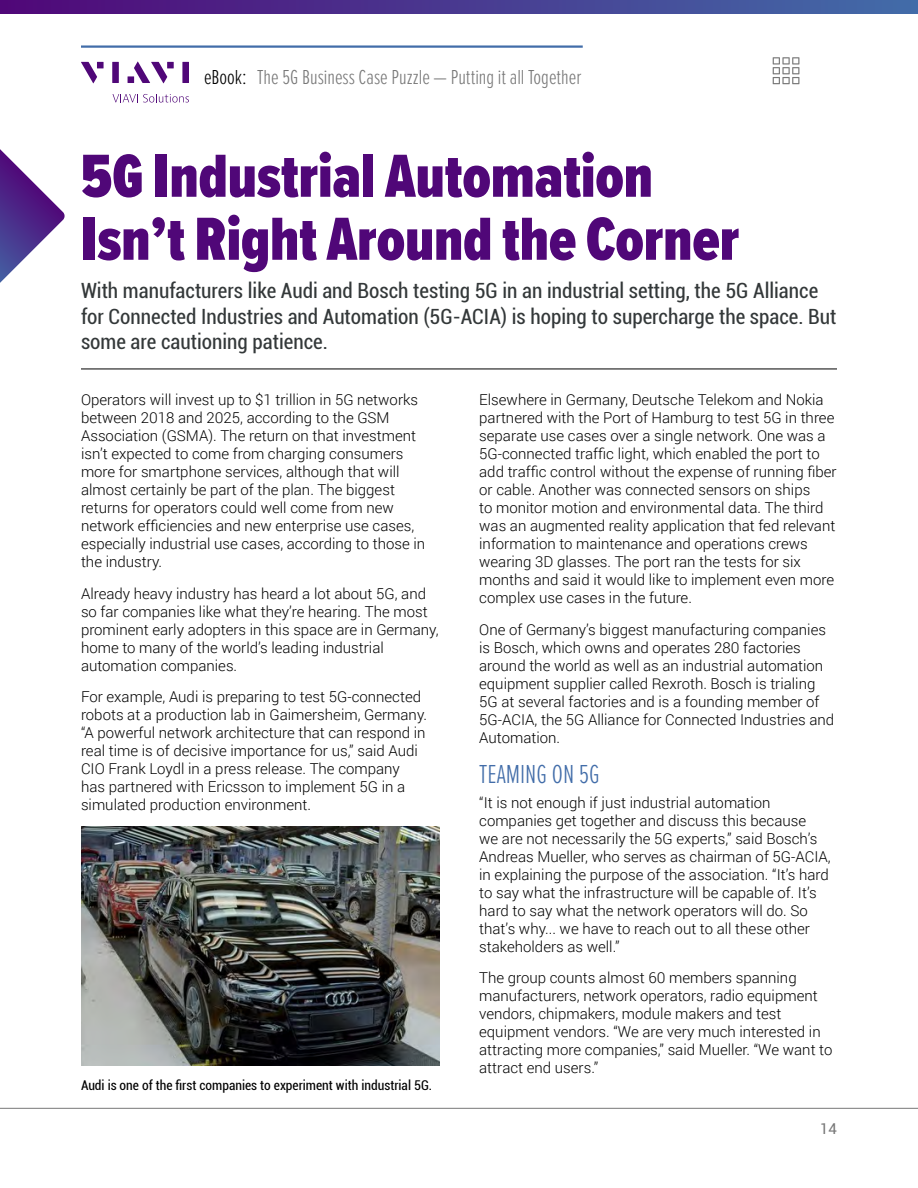
<style>
.page{position:relative;width:918px;height:1188px;background:#fff}
.page>*{position:absolute;margin:0;border:0;box-sizing:border-box;transform-origin:0 0}
.t1{font:900 63px/63px "Proxima Nova Ex Cn";color:#500778}
.t2{font:300 27px "Proxima Nova Ex Cn";color:#426da9}
.t3{font:condensed 21px/25.2px "Roboto";color:#333839}
.t4{font:300 21px "Proxima Nova Ex Cn";color:#777}
.t5{font:300 15px/18px "Roboto";color:#000}
.t6{font:15px "Roboto";color:#777}
.t7{font:condensed 13.5px "Roboto";color:#000}
.s1{color:#000}
</style>
<div class="page">
<svg style="left:0;top:0;width:918px;height:14px;background:#493990"></svg>
<hr style="left:0;top:1108px;width:918px;height:1px;background:#777">
<svg style="left:0;top:149px;width:65px;height:134px"></svg>
<hr style="left:81px;top:369px;width:756px;height:1px;background:#000">
<svg style="left:773px;top:57px;width:26px;height:27px"></svg>
<svg style="left:113px;top:94px;width:76px;height:9px"></svg>
<svg style="left:81px;top:62px;width:16px;height:21px"></svg>
<div style="left:97px;top:62px;width:7px;height:6px;background:#500778"></div>
<div style="left:112px;top:62px;width:7px;height:21px;background:#500778"></div>
<div style="left:167px;top:62px;width:7px;height:6px;background:#500778"></div>
<div style="left:182px;top:62px;width:7px;height:21px;background:#500778"></div>
<svg style="left:134px;top:62px;width:33px;height:21px"></svg>
<div style="left:128px;top:76px;width:6px;height:7px;background:#500778"></div>
<hr style="left:81px;top:45px;width:502px;height:3px;background:#426da9">
<img style="left:81px;top:827px;width:358px;height:238px">
<h3 class="t4" style="left:204px;top:62px;width:379px"><span class="s1">eBook:</span> The 5G Business Case Puzzle — Putting it all Together</h3>
<h1 class="t1" style="left:81px;top:144px;width:660px">5G Industrial Automation<br>Isn’t Right Around the Corner</h1>
<h3 class="t3" style="left:81px;top:278px;width:757px">With manufacturers like Audi and Bosch testing 5G in an industrial setting, the 5G Alliance for Connected Industries and Automation (5G-ACIA) is hoping to supercharge the space. But some are cautioning patience.</h3>
<p class="t5" style="left:81px;top:390px;width:346px">Operators will invest up to $1 trillion in 5G networks between 2018 and 2025, according to the GSM Association (GSMA). The return on that investment isn’t expected to come from charging consumers more for smartphone services, although that will almost certainly be part of the plan. The biggest returns for operators could well come from new network efficiencies and new enterprise use cases, especially industrial use cases, according to those in the industry.</p>
<p class="t5" style="left:81px;top:584px;width:359px">Already heavy industry has heard a lot about 5G, and so far companies like what they’re hearing. The most prominent early adopters in this space are in Germany, home to many of the world’s leading industrial automation companies.</p>
<p class="t5" style="left:81px;top:687px;width:348px">For example, Audi is preparing to test 5G-connected robots at a production lab in Gaimersheim, Germany. “A powerful network architecture that can respond in real time is of decisive importance for us,” said Audi CIO Frank Loydl in a press release. The company has partnered with Ericsson to implement 5G in a simulated production environment.</p>
<p class="t7" style="left:81px;top:1075px;width:353px">Audi is one of the first companies to experiment with industrial 5G.</p>
<p class="t5" style="left:479px;top:390px;width:359px">Elsewhere in Germany, Deutsche Telekom and Nokia partnered with the Port of Hamburg to test 5G in three separate use cases over a single network. One was a 5G-connected traffic light, which enabled the port to add traffic control without the expense of running fiber or cable. Another was connected sensors on ships<br>to monitor motion and environmental data. The third was an augmented reality application that fed relevant information to maintenance and operations crews wearing 3D glasses. The port ran the tests for six months and said it would like to implement even more complex use cases in the future.</p>
<p class="t5" style="left:479px;top:620px;width:356px">One of Germany’s biggest manufacturing companies is Bosch, which owns and operates 280 factories around the world as well as an industrial automation equipment supplier called Rexroth. Bosch is trialing 5G at several factories and is a founding member of 5G-ACIA, the 5G Alliance for Connected Industries and Automation.</p>
<h2 class="t2" style="left:479px;top:755px;width:122px">TEAMING ON 5G</h2>
<p class="t5" style="left:479px;top:793px;width:353px">“It is not enough if just industrial automation companies get together and discuss this because<br>we are not necessarily the 5G experts,” said Bosch’s Andreas Mueller, who serves as chairman of 5G-ACIA, in explaining the purpose of the association. “It’s hard to say what the infrastructure will be capable of. It’s hard to say what the network operators will do. So that’s why... we have to reach out to all these other stakeholders as well.”</p>
<p class="t5" style="left:479px;top:969px;width:355px">The group counts almost 60 members spanning manufacturers, network operators, radio equipment vendors, chipmakers, module makers and test equipment vendors. “We are very much interested in attracting more companies,” said Mueller. “We want to attract end users.”</p>
<p class="t6" style="left:820px;top:1118px;width:18px">14</p>
</div>
